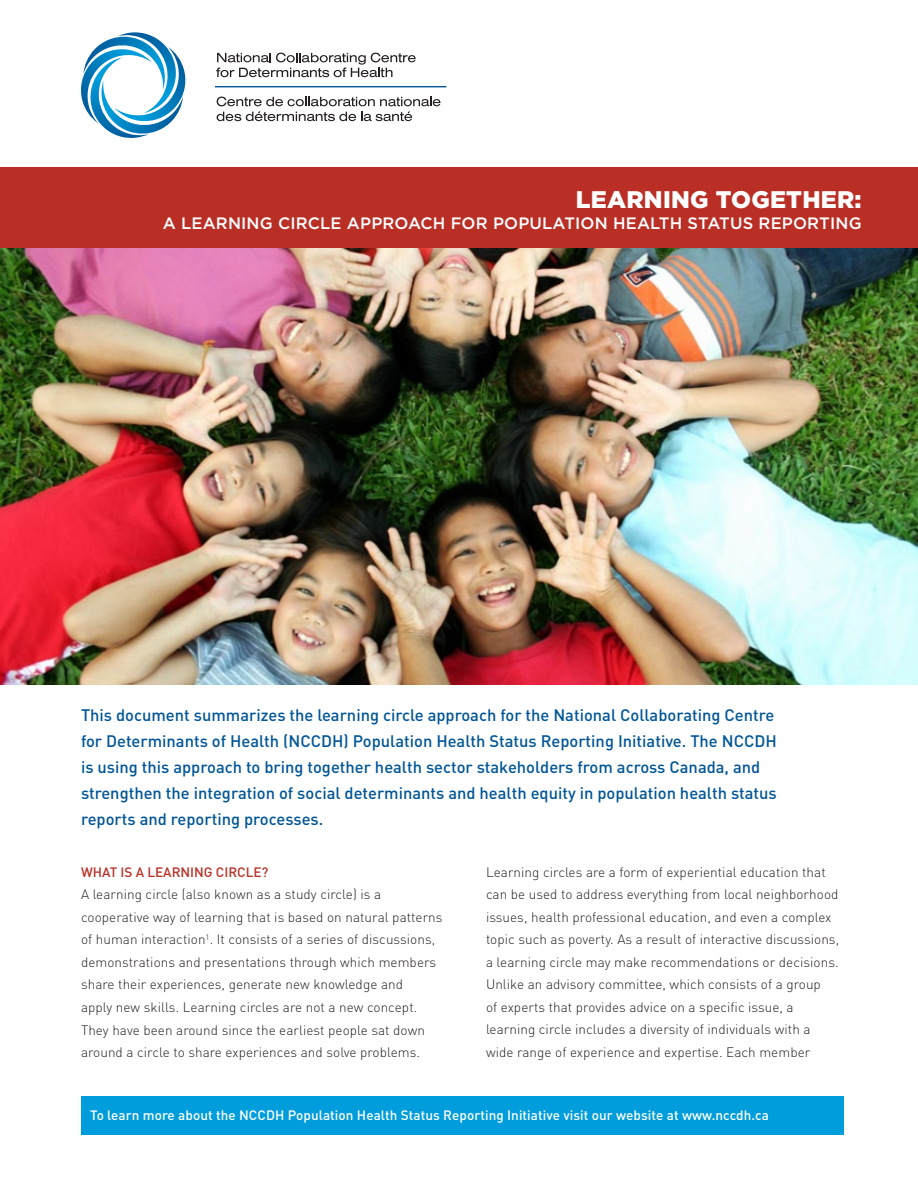
<style>
.page{position:relative;width:918px;height:1188px;background:#fff}
.page>*{position:absolute;margin:0;border:0;box-sizing:border-box;transform-origin:0 0}
.t1{font:900 24px "Gotham HTF";letter-spacing:.01em;color:#fff}
.t2{font:500 16.5px/26px "DIN";color:#005697}
.t3{font:500 16.5px "Gotham HTF";letter-spacing:.01em;color:#fff}
.t4{font:300 13.5px/22.5px "DIN";letter-spacing:.005em;color:#231f20}
.t5{font:500 13.5px "DIN";letter-spacing:.005em;color:#fff}
.t6{font:500 13.5px "DIN";color:#ba2f25}
</style>
<div class="page">
<img style="left:0;top:248px;width:918px;height:437px">
<svg style="left:216px;top:53px;width:200px;height:24px"></svg>
<svg style="left:217px;top:97px;width:224px;height:9px"></svg>
<svg style="left:217px;top:112px;width:195px;height:9px"></svg>
<svg style="left:81px;top:32px;width:105px;height:106px"></svg>
<hr style="left:215px;top:86px;width:231px;height:1px;background:#005697">
<div style="left:0;top:167px;width:918px;height:81px;background:#ba2f25"></div>
<div style="left:81px;top:1096px;width:762px;height:39px;background:#009ddc"></div>
<h1 class="t1" style="left:576px;top:186px;width:287px">LEARNING TOGETHER:</h1>
<p class="t3" style="left:163px;top:214px;width:700px">A LEARNING CIRCLE APPROACH FOR POPULATION HEALTH STATUS REPORTING</p>
<p class="t2" style="left:81px;top:701px;width:697px">This document summarizes the learning circle approach for the National Collaborating Centre for Determinants of Health (NCCDH) Population Health Status Reporting Initiative. The NCCDH is using this approach to bring together health sector stakeholders from across Canada, and strengthen the integration of social determinants and health equity in population health status reports and reporting processes.</p>
<p class="t6" style="left:81px;top:863px;width:100px">What is a Learnin</p>
<p class="t6" style="left:204px;top:863px;width:29px">g Circl</p>
<p class="t6" style="left:254px;top:863px;width:17px">e?</p>
<p class="t4" style="left:81px;top:883px;width:363px">A learning circle (also known as a study circle) is a cooperative way of learning that is based on natural patterns of human interaction<sup>1</sup>. It consists of a series of discussions, demonstrations and presentations through which members share their experiences, generate new knowledge and<br>apply new skills. Learning circles are not a new concept.<br>They have been around since the earliest people sat down around a circle to share experiences and solve problems.</p>
<p class="t4" style="left:486px;top:860px;width:355px">Learning circles are a form of experiential education that can be used to address everything from local neighborhood issues, health professional education, and even a complex topic such as poverty. As a result of interactive discussions, a learning circle may make recommendations or decisions.<br>Unlike an advisory committee, which consists of a group<br>of experts that provides advice on a specific issue, a learning circle includes a diversity of individuals with a wide range of experience and expertise. Each member</p>
<p class="t5" style="left:90px;top:1107px;width:680px">To learn more about the NCCDH Population Health Status Reporting Initiative visit our website at www.nccdh.ca</p>
</div>
